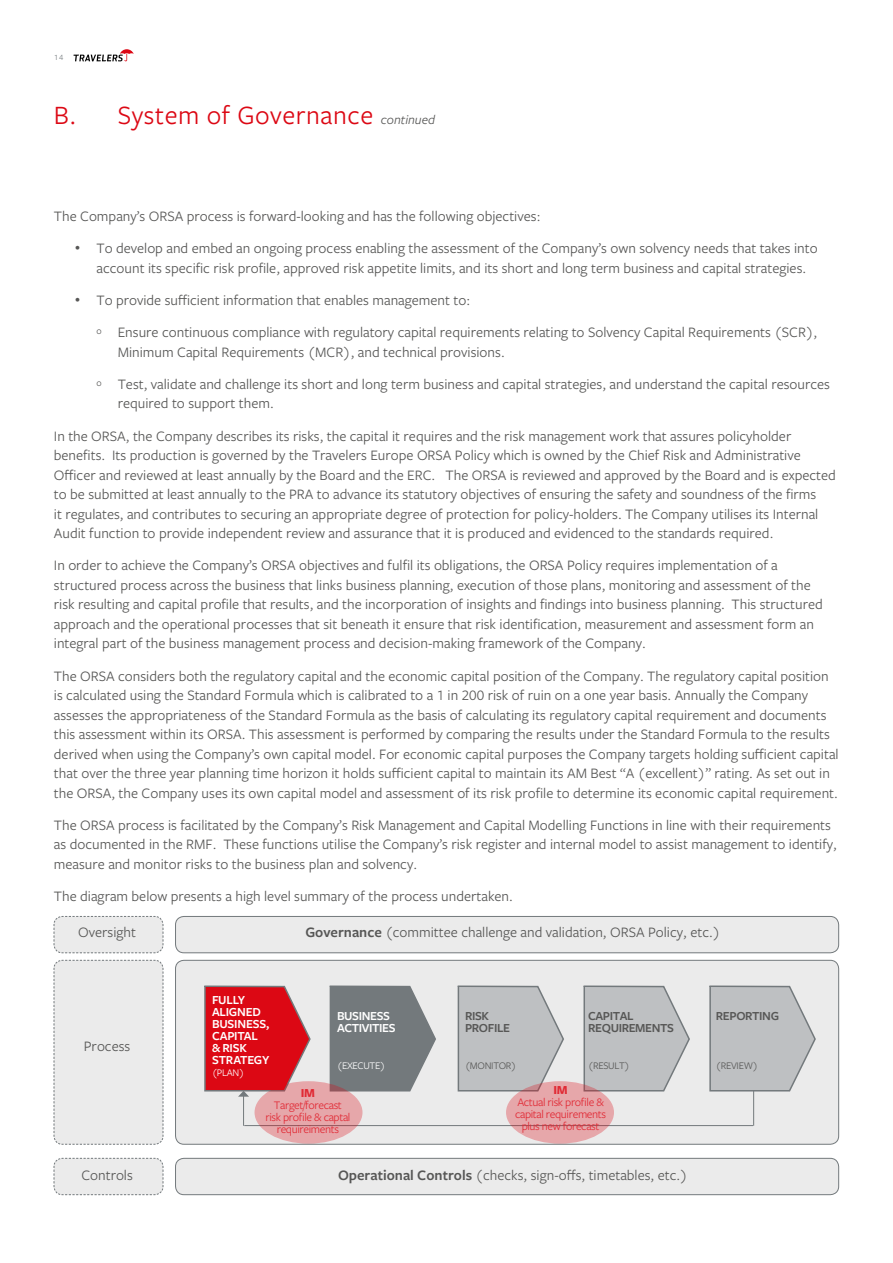
<style>
.page{position:relative;width:893px;height:1263px;background:#fff}
.page>*{position:absolute;margin:0;border:0;box-sizing:border-box;transform-origin:0 0}
.t1{font:27.45px "Freight Sans Pro";letter-spacing:.02em;color:#dc0814}
.t2{font:15px/19.5px "Freight Sans Pro";color:#575756}
.t3{font:600 12.75px/12px "Freight Sans Pro";letter-spacing:-.025em;color:#fff}
.t4{font:600 12.75px/12px "Freight Sans Pro";letter-spacing:-.03em;color:#575756}
.t5{font:700 12.75px "Freight Sans Pro";color:#e33943}
.t6{font:12px/12px "Freight Sans Pro";letter-spacing:-.03em;color:#e33943;text-align:center}
.t7{font:10.5px "Freight Sans Pro";letter-spacing:-.03em;color:#575756}
.t8{font:10.5px "Freight Sans Pro";letter-spacing:-.03em;color:#fff}
.t9{font:8.25px "Freight Sans Pro";color:#73797c}
.s1{font-style:italic;font-size:13.5px;color:#575756}
.s2{font-weight:600}
</style>
<div class="page">
<svg style="left:74px;top:49px;width:60px;height:12px"></svg>
<svg style="left:53px;top:916px;width:111px;height:37px;background:#e7e7e7"></svg>
<div style="left:53px;top:959px;width:111px;height:186px;background:#ebebeb"></div>
<svg style="left:53px;top:1157px;width:111px;height:38px;background:#e7e7e8"></svg>
<div style="left:176px;top:916px;width:663px;height:37px;background:#ebebeb;border-radius:9px"></div>
<div style="left:175px;top:916px;width:664px;height:37px;border:1px solid #73797c;border-radius:9px"></div>
<div style="left:176px;top:960px;width:663px;height:184px;background:#ebebeb;border-radius:9px"></div>
<div style="left:175px;top:960px;width:664px;height:184px;border:1px solid #73797c;border-radius:9px"></div>
<div style="left:176px;top:1158px;width:663px;height:37px;background:#ebebeb;border-radius:9px"></div>
<div style="left:175px;top:1158px;width:664px;height:37px;border:1px solid #73797c;border-radius:9px"></div>
<svg style="left:329px;top:985px;width:107px;height:107px;background:#83888a"></svg>
<svg style="left:457px;top:985px;width:107px;height:107px;background:#bfc1c3"></svg>
<svg style="left:582px;top:985px;width:108px;height:107px;background:#c0c2c4"></svg>
<svg style="left:709px;top:985px;width:107px;height:107px;background:#c0c2c4"></svg>
<hr style="left:243px;top:1096px;width:1px;height:30px;background:#73797c">
<svg style="left:204px;top:985px;width:107px;height:112px;background:#d82c36"></svg>
<hr style="left:753px;top:1091px;width:1px;height:35px;background:#73797c">
<hr style="left:244px;top:1125px;width:509px;height:1px;background:#73797c">
<div style="left:255px;top:1082px;width:107px;height:61px;background:#e6a7aa;border-radius:50%"></div>
<div style="left:255px;top:1081px;width:107px;height:63px;border:2px solid #dc0814;border-radius:50%"></div>
<div style="left:507px;top:1082px;width:106px;height:61px;background:#e6a7aa;border-radius:50%"></div>
<div style="left:506px;top:1081px;width:108px;height:63px;border:2px solid #dc0814;border-radius:50%"></div>
<p class="t9" style="left:54px;top:52px;width:11px">14</p>
<h1 class="t1" style="left:54px;top:96px;width:383px">B. System of Governance <span class="s1">continued</span></h1>
<p class="t2" style="left:54px;top:206px;width:488px">The Company’s ORSA process is forward-looking and has the following objectives:</p>
<p class="t2" style="left:96px;top:238px;width:723px;text-indent:-21px"><sup>•</sup> To develop and embed an ongoing process enabling the assessment of the Company’s own solvency needs that takes into account its specific risk profile, approved risk appetite limits, and its short and long term business and capital strategies.</p>
<p class="t2" style="left:96px;top:283px;width:722px;line-height:32.2px;text-indent:-21px"><sup>•</sup> To provide sufficient information that enables management to:<br><sup>o</sup> Ensure continuous compliance with regulatory capital requirements relating to Solvency Capital Requirements (SCR),</p>
<p class="t2" style="left:96px;top:335px;width:735px;line-height:32.2px;text-indent:21px">Minimum Capital Requirements (MCR), and technical provisions.<br><sup>o</sup> Test, validate and challenge its short and long term business and capital strategies, and understand the capital resources</p>
<p class="t2" style="left:54px;top:387px;width:739px;line-height:32.2px;text-indent:64px">required to support them.<br>In the ORSA, the Company describes its risks, the capital it requires and the risk management work that assures policyholder</p>
<p class="t2" style="left:54px;top:445px;width:783px">benefits. Its production is governed by the Travelers Europe ORSA Policy which is owned by the Chief Risk and Administrative Officer and reviewed at least annually by the Board and the ERC. The ORSA is reviewed and approved by the Board and is expected to be submitted at least annually to the PRA to advance its statutory objectives of ensuring the safety and soundness of the firms<br>it regulates, and contributes to securing an appropriate degree of protection for policy-holders. The Company utilises its Internal Audit function to provide independent review and assurance that it is produced and evidenced to the standards required.</p>
<p class="t2" style="left:54px;top:555px;width:770px">In order to achieve the Company’s ORSA objectives and fulfil its obligations, the ORSA Policy requires implementation of a structured process across the business that links business planning, execution of those plans, monitoring and assessment of the risk resulting and capital profile that results, and the incorporation of insights and findings into business planning. This structured approach and the operational processes that sit beneath it ensure that risk identification, measurement and assessment form an integral part of the business management process and decision-making framework of the Company.</p>
<p class="t2" style="left:54px;top:665px;width:786px">The ORSA considers both the regulatory capital and the economic capital position of the Company. The regulatory capital position is calculated using the Standard Formula which is calibrated to a 1 in 200 risk of ruin on a one year basis. Annually the Company assesses the appropriateness of the Standard Formula as the basis of calculating its regulatory capital requirement and documents this assessment within its ORSA. This assessment is performed by comparing the results under the Standard Formula to the results derived when using the Company’s own capital model. For economic capital purposes the Company targets holding sufficient capital that over the three year planning time horizon it holds sufficient capital to maintain its AM Best “A (excellent)” rating. As set out in the ORSA, the Company uses its own capital model and assessment of its risk profile to determine its economic capital requirement.</p>
<p class="t2" style="left:54px;top:815px;width:784px">The ORSA process is facilitated by the Company’s Risk Management and Capital Modelling Functions in line with their requirements as documented in the RMF. These functions utilise the Company’s risk register and internal model to assist management to identify, measure and monitor risks to the business plan and solvency.</p>
<p class="t2" style="left:54px;top:886px;width:460px">The diagram below presents a high level summary of the process undertaken.</p>
<p class="t2" style="left:78px;top:922px;width:59px">Oversight</p>
<p class="t2" style="left:305px;top:922px;width:416px"><span class="s2">Governance</span> (committee challenge and validation, ORSA Policy, etc.)</p>
<p class="t2" style="left:84px;top:1036px;width:48px">Process</p>
<p class="t3" style="left:212px;top:993px;width:59px">FULLY<br>ALIGNED<br>BUSINESS,<br>CAPITAL<br>&amp; RISK<br>STRATEGY</p>
<p class="t8" style="left:212px;top:1065px;width:34px">(PLAN)</p>
<p class="t3" style="left:337px;top:1009px;width:60px">BUSINESS<br>ACTIVITIES</p>
<p class="t8" style="left:337px;top:1058px;width:50px">(EXECUTE)</p>
<p class="t5" style="left:301px;top:1084px;width:16px">IM</p>
<p class="t6" style="left:265px;top:1099px;width:86px">Target/forecast risk profile &amp; captal requireiments</p>
<p class="t4" style="left:465px;top:1009px;width:47px">RISK<br>PROFILE</p>
<p class="t7" style="left:465px;top:1058px;width:53px">(MONITOR)</p>
<p class="t4" style="left:588px;top:1009px;width:87px">CAPITAL<br>REQUIREMENTS</p>
<p class="t7" style="left:588px;top:1058px;width:43px">(RESULT)</p>
<p class="t5" style="left:553px;top:1081px;width:16px">IM</p>
<p class="t6" style="left:515px;top:1095px;width:93px">Actual risk profile &amp; capital requirements plus new forecast</p>
<p class="t2" style="left:81px;top:1164px;width:53px">Controls</p>
<p class="t2" style="left:338px;top:1164px;width:351px"><span class="s2">Operational Controls</span> (checks, sign-offs, timetables, etc.)</p>
<p class="t4" style="left:716px;top:1009px;width:65px">REPORTING</p>
<p class="t7" style="left:716px;top:1058px;width:44px">(REVIEW)</p>
</div>
